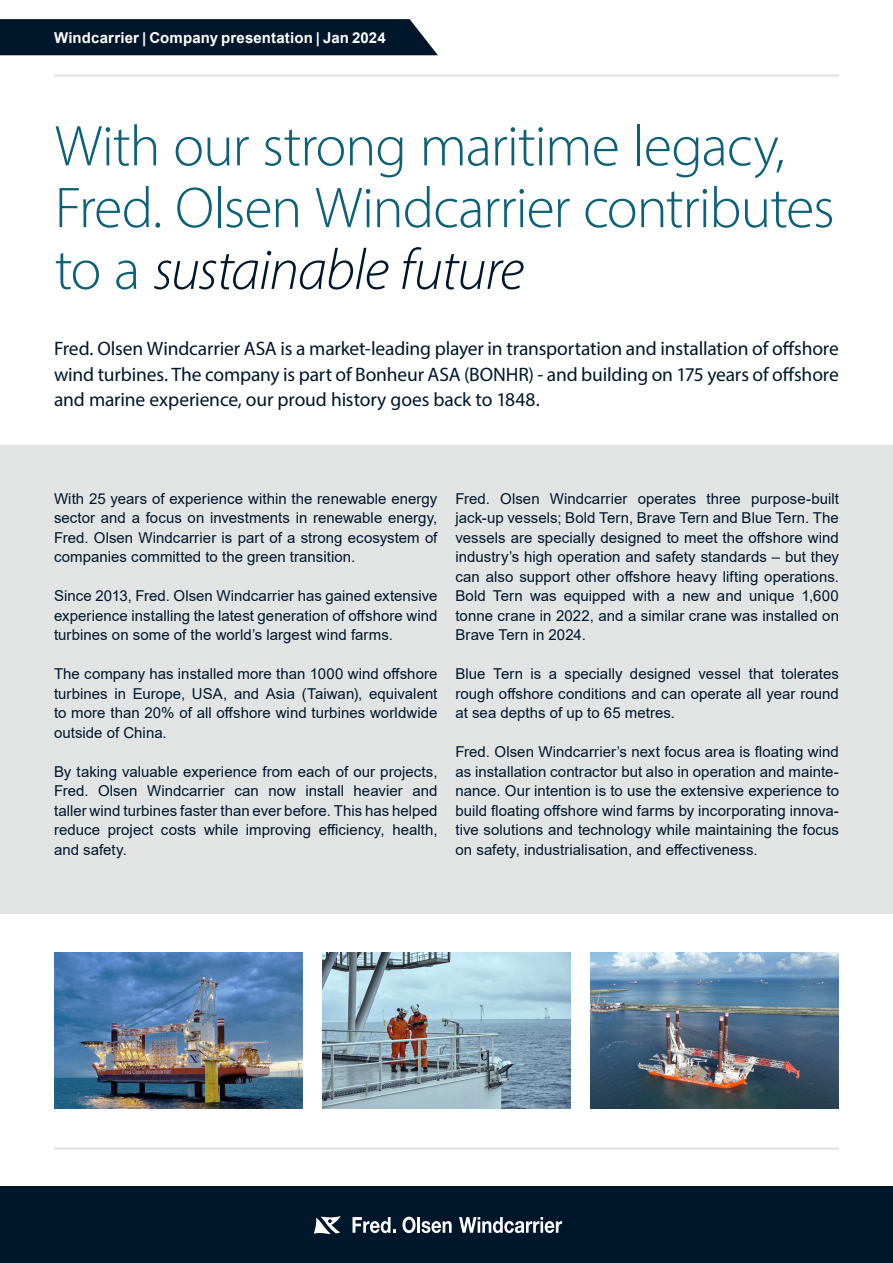
<style>
.page{position:relative;width:893px;height:1263px;background:#fff}
.page>*{position:absolute;margin:0;border:0;box-sizing:border-box;transform-origin:0 0}
.Mellem_rubrik{font:300 57.9px/61.8px "Myriad Pro";letter-spacing:-.02em;color:#0d6177}
.Brødtekst{font:19.5px/25.5px "Myriad Pro";letter-spacing:-.005em;color:#00162b;text-align:justify}
.Brødtekst-2{font:15px/19.5px "Arial";letter-spacing:.005em;color:#00162b;text-align:justify}
.Brødtekst-3{font:700 15px "Arial";letter-spacing:.01em;color:#fff}
.s1{font-style:italic;color:#00162b}
</style>
<div class="page">
<div style="left:0;top:445px;width:893px;height:468px;background:#e2e3e3"></div>
<div style="left:0;top:1186px;width:893px;height:77px;background:#00162b"></div>
<hr style="left:54px;top:74px;width:785px;height:3px;background:#e2e3e3">
<div style="left:0;top:19px;width:438px;height:36px;background:#00162b"></div>
<svg style="left:353px;top:1217px;width:42px;height:16px"></svg>
<svg style="left:402px;top:1217px;width:14px;height:16px"></svg>
<hr style="left:417px;top:1217px;width:3px;height:16px;background:#fff">
<svg style="left:422px;top:1221px;width:30px;height:12px"></svg>
<svg style="left:459px;top:1217px;width:103px;height:16px"></svg>
<svg style="left:314px;top:1216px;width:27px;height:18px"></svg>
<img style="left:55px;top:952px;width:248px;height:156px">
<img style="left:322px;top:952px;width:249px;height:156px">
<img style="left:590px;top:952px;width:248px;height:156px">
<hr style="left:54px;top:1147px;width:785px;height:3px;background:#e2e3e3">
<p class="Brødtekst-3" style="left:54px;top:27px;width:333px">Windcarrier | Company presentation | Jan 2024</p>
<p class="Mellem_rubrik" style="left:55px;top:115px;width:781px">With our strong maritime legacy,<br>Fred. Olsen Windcarrier contributes to a <span class="s1">sustainable future</span></p>
<p class="Brødtekst" style="left:54px;top:336px;width:786px">Fred. Olsen Windcarrier ASA is a market-leading player in transportation and installation of offshore wind turbines. The company is part of Bonheur ASA (BONHR) - and building on 175 years of offshore and marine experience, our proud history goes back to 1848.</p>
<p class="Brødtekst-2" style="left:54px;top:489px;width:385px">With 25 years of experience within the renewable energy sector and a focus on investments in renewable energy, Fred. Olsen Windcarrier is part of a strong ecosystem of companies committed to the green transition.</p>
<p class="Brødtekst-2" style="left:54px;top:586px;width:385px">Since 2013, Fred. Olsen Windcarrier has gained extensive experience installing the latest generation of offshore wind turbines on some of the world’s largest wind farms.</p>
<p class="Brødtekst-2" style="left:54px;top:664px;width:385px">The company has installed more than 1000 wind offshore turbines in Europe, USA, and Asia (Taiwan), equivalent to more than 20% of all offshore wind turbines worldwide outside of China.</p>
<p class="Brødtekst-2" style="left:54px;top:762px;width:385px">By taking valuable experience from each of our projects, Fred. Olsen Windcarrier can now install heavier and taller wind turbines faster than ever before. This has helped reduce project costs while improving efficiency, health, and safety.</p>
<p class="Brødtekst-2" style="left:455px;top:489px;width:385px">Fred. Olsen Windcarrier operates three purpose-built jack-up vessels; Bold Tern, Brave Tern and Blue Tern. The vessels are specially designed to meet the offshore wind industry’s high operation and safety standards – but they can also support other offshore heavy lifting operations.<br>Bold Tern was equipped with a new and unique 1,600 tonne crane in 2022, and a similar crane was installed on Brave Tern in 2024.</p>
<p class="Brødtekst-2" style="left:455px;top:664px;width:385px">Blue Tern is a specially designed vessel that tolerates rough offshore conditions and can operate all year round at sea depths of up to 65 metres.</p>
<p class="Brødtekst-2" style="left:455px;top:742px;width:385px">Fred. Olsen Windcarrier’s next focus area is floating wind as installation contractor but also in operation and mainte&shy;nance. Our intention is to use the extensive experience to build floating offshore wind farms by incorporating innova&shy;tive solutions and technology while maintaining the focus on safety, industrialisation, and effectiveness.</p>
</div>
